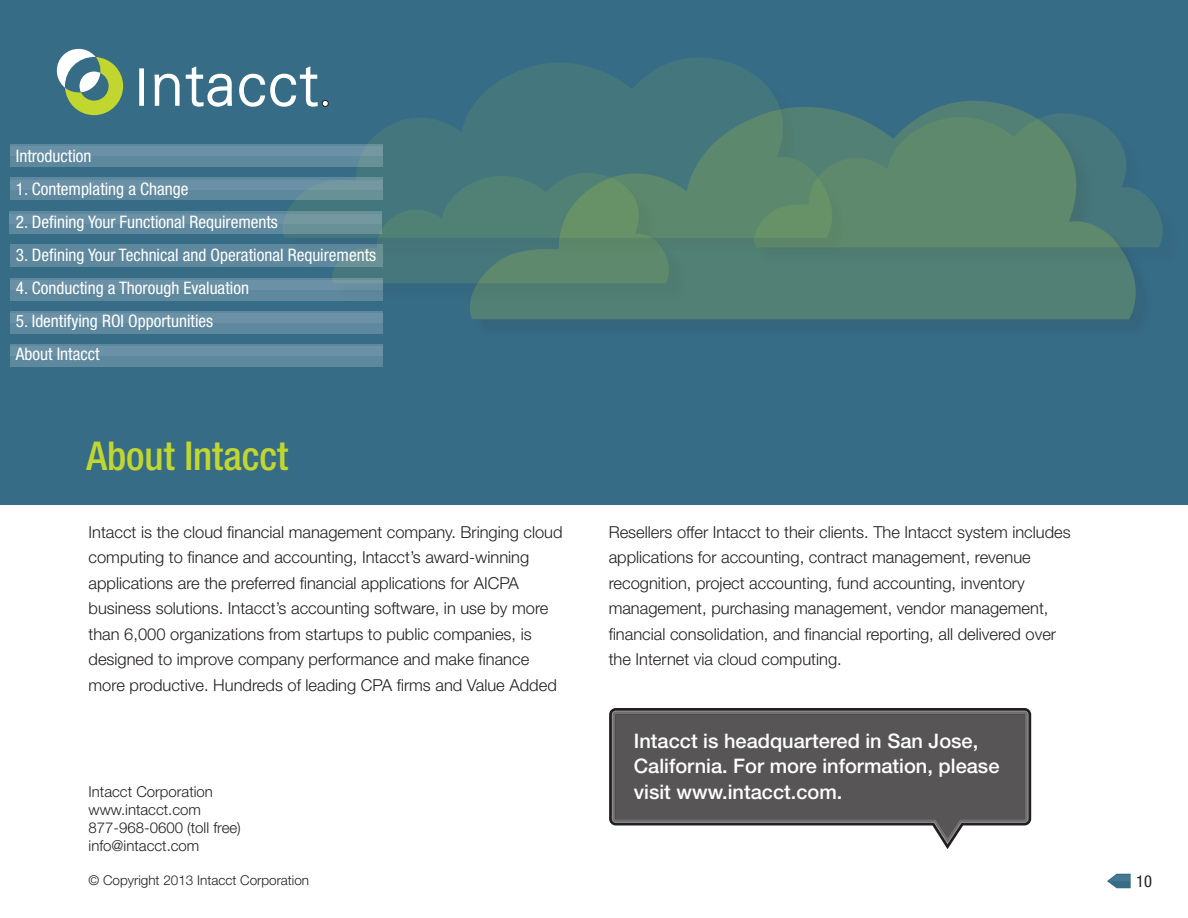
<style>
.page{position:relative;width:1188px;height:918px;background:#fff}
.page>*{position:absolute;margin:0;border:0;box-sizing:border-box;transform-origin:0 0}
.t1{font:500 condensed 39.75px "Helvetica Neue";color:#c1d72f}
.t2{font:500 20.1px/25.5px "Helvetica Neue";color:#fff}
.t3{font:condensed 17.25px "Helvetica Neue";color:#fff}
.t4{font:300 16.5px/25.5px "Helvetica Neue";color:#231f20}
.t5{font:condensed 16.5px "Helvetica Neue";color:#231f20}
.t6{font:300 15px "Helvetica Neue";color:#231f20}
.t7{font:300 13.5px "Helvetica Neue";color:#231f20}
</style>
<div class="page">
<div style="left:0;top:0;width:1188px;height:504px;background:#376c87"></div>
<svg style="left:284px;top:58px;width:492px;height:180px"></svg>
<div style="left:472px;top:103px;width:683px;height:235px;background:#356780"></div>
<svg style="left:468px;top:99px;width:668px;height:220px;fill:#528075"></svg>
<div style="left:335px;top:175px;width:352px;height:127px;background:#231f20;opacity:.5"></div>
<svg style="left:330px;top:171px;width:345px;height:112px"></svg>
<div style="left:757px;top:116px;width:424px;height:150px;background:#231f20;opacity:.5"></div>
<svg style="left:753px;top:112px;width:417px;height:135px;background:#558272"></svg>
<div style="left:10px;top:144px;width:373px;height:23px;background:#5e889e"></div>
<div style="left:10px;top:147px;width:373px;height:9px;background:#6a91a5"></div>
<div style="left:10px;top:177px;width:373px;height:23px;background:#5e889e"></div>
<div style="left:10px;top:180px;width:373px;height:9px;background:#6a91a5"></div>
<div style="left:9px;top:211px;width:373px;height:23px;background:#5e889e"></div>
<div style="left:9px;top:214px;width:373px;height:9px;background:#6a91a5"></div>
<div style="left:10px;top:244px;width:373px;height:23px;background:#5e889e"></div>
<div style="left:10px;top:278px;width:373px;height:22px;background:#5e889e"></div>
<div style="left:10px;top:280px;width:373px;height:10px;background:#6a91a5"></div>
<div style="left:10px;top:311px;width:373px;height:23px;background:#5e889e"></div>
<div style="left:10px;top:314px;width:373px;height:9px;background:#6a91a5"></div>
<div style="left:10px;top:344px;width:373px;height:23px;background:#5e889e"></div>
<div style="left:10px;top:347px;width:373px;height:9px;background:#6a91a5"></div>
<div style="left:322px;top:100px;width:7px;height:7px;border:1px solid #241f21;border-radius:50%"></div>
<div style="left:139px;top:68px;width:5px;height:38px;background:#fff"></div>
<svg style="left:154px;top:74px;width:26px;height:32px"></svg>
<svg style="left:186px;top:66px;width:46px;height:41px"></svg>
<svg style="left:239px;top:66px;width:89px;height:41px"></svg>
<svg style="left:56px;top:48px;width:67px;height:67px"></svg>
<svg style="left:1107px;top:874px;width:24px;height:14px"></svg>
<svg style="left:609px;top:708px;width:422px;height:141px"></svg>
<svg style="left:612px;top:711px;width:416px;height:132px;background:#6e6c6c"></svg>
<p class="t3" style="left:16px;top:146px;width:77px">Introduction</p>
<p class="t3" style="left:16px;top:179px;width:174px">1. Contemplating a Change</p>
<p class="t3" style="left:16px;top:212px;width:264px">2. Defining Your Functional Requirements</p>
<p class="t3" style="left:16px;top:245px;width:362px">3. Defining Your Technical and Operational Requirements</p>
<p class="t3" style="left:16px;top:278px;width:235px">4. Conducting a Thorough Evaluation</p>
<p class="t3" style="left:16px;top:311px;width:199px">5. Identifying ROI Opportunities</p>
<p class="t3" style="left:16px;top:344px;width:85px">About Intacct</p>
<p class="t1" style="left:86px;top:432px;width:203px">About Intacct</p>
<p class="t4" style="left:89px;top:519px;width:476px">Intacct is the cloud financial management company. Bringing cloud computing to finance and accounting, Intacct’s award-winning applications are the preferred financial applications for AICPA business solutions. Intacct’s accounting software, in use by more than 6,000 organizations from startups to public companies, is designed to improve company performance and make finance more productive. Hundreds of leading CPA firms and Value Added</p>
<p class="t4" style="left:609px;top:519px;width:464px">Resellers offer Intacct to their clients. The Intacct system includes applications for accounting, contract management, revenue recognition, project accounting, fund accounting, inventory management, purchasing management, vendor management, financial consolidation, and financial reporting, all delivered over the Internet via cloud computing.</p>
<p class="t2" style="left:634px;top:728px;width:367px">Intacct is headquartered in San Jose,<br>California. For more information, please visit www.intacct.com.</p>
<p class="t6" style="left:89px;top:782px;width:126px">Intacct Corporation</p>
<p class="t6" style="left:89px;top:800px;width:114px">www.intacct.com</p>
<p class="t6" style="left:89px;top:818px;width:154px">877-968-0600 (toll free)</p>
<p class="t6" style="left:89px;top:836px;width:112px">info@intacct.com</p>
<p class="t7" style="left:89px;top:872px;width:222px">© Copyright 2013 Intacct Corporation</p>
<p class="t5" style="left:1136px;top:871px;width:17px">10</p>
</div>
